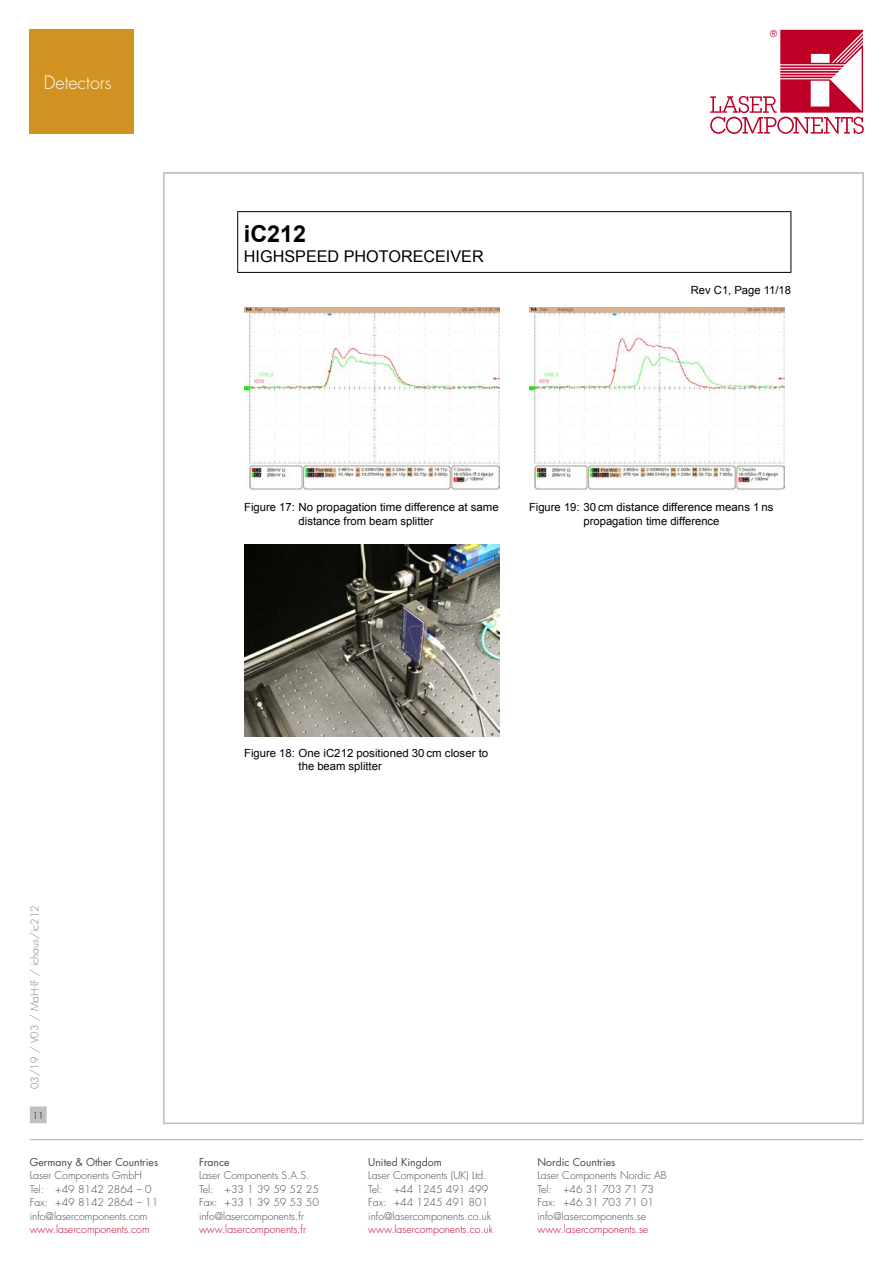
<style>
.page{position:relative;width:893px;height:1263px;background:#fff}
.page>*{position:absolute;margin:0;border:0;box-sizing:border-box;transform-origin:0 0}
.t1{font:700 23.4px "Arial";color:#000}
.t2{font:300 18px "Futura Std";color:#fff}
.t3{font:16.2px "Arial";color:#000}
.t4{font:11.25px/13.5px "Arial";color:#000}
.t5{font:300 10.5px/13.5px "Futura Std";color:#484848}
.t6{font:300 10.5px "Futura Std";color:#be0027}
.t7{font:10.5px "Futura Std";color:#484848}
.t8{font:300 10.5px "Futura Std";color:#7c7c7c}
.t9{font:300 9px "Futura Std";color:#000}
</style>
<div class="page">
<svg style="left:710px;top:30px;width:153px;height:104px"></svg>
<hr style="left:30px;top:1139px;width:833px;height:1px;background:#c0c0c0">
<div style="left:31px;top:1107px;width:15px;height:16px;background:#c0c0c0"></div>
<div style="left:30px;top:1106px;width:17px;height:17px;border:1px solid #c0c0c0"></div>
<hr style="left:237px;top:211px;width:554px;height:1px;background:#000">
<hr style="left:237px;top:212px;width:1px;height:60px;background:#000">
<hr style="left:791px;top:212px;width:1px;height:60px;background:#000">
<hr style="left:237px;top:272px;width:554px;height:1px;background:#000">
<img style="left:244px;top:307px;width:256px;height:184px">
<img style="left:244px;top:545px;width:256px;height:191px">
<img style="left:529px;top:307px;width:255px;height:184px">
<div style="left:30px;top:30px;width:104px;height:104px;background:#d19221"></div>
<h2 class="t2" style="left:44px;top:72px;width:69px">Detectors</h2>
<h1 class="t1" style="left:244px;top:217px;width:64px">iC212</h1>
<h3 class="t3" style="left:244px;top:245px;width:241px">HIGHSPEED PHOTORECEIVER</h3>
<p class="t4" style="left:691px;top:283px;width:102px">Rev C1, Page 11/18</p>
<p class="t4" style="left:299px;top:501px;width:202px;text-indent:-54px">Figure 17: No propagation time difference at same distance from beam splitter</p>
<p class="t4" style="left:529px;top:501px;width:246px;text-align:center">Figure 19: 30 cm distance difference means 1 ns propagation time difference</p>
<p class="t4" style="left:299px;top:746px;width:191px;text-indent:-54px">Figure 18: One iC212 positioned 30 cm closer to the beam splitter</p>
<p class="t8" style="left:28px;top:1089px;width:186px;rotate:-90deg">03/19 / V03 / MaH-IF / ichaus/ic212</p>
<p class="t9" style="left:33px;top:1110px;width:13px">11</p>
<p class="t7" style="left:30px;top:1155px;width:130px">Germany &amp; Other Countries</p>
<p class="t5" style="left:30px;top:1169px;width:130px">Laser Components GmbH<br>Tel: +49 8142 2864 – 0<br>Fax: +49 8142 2864 – 11 info@lasercomponents.com</p>
<p class="t6" style="left:30px;top:1223px;width:121px">www.lasercomponents.com</p>
<p class="t7" style="left:199px;top:1155px;width:32px">France</p>
<p class="t5" style="left:199px;top:1169px;width:121px">Laser Components S.A.S.<br>Tel: +33 1 39 59 52 25<br>Fax: +33 1 39 59 53 50 info@lasercomponents.fr</p>
<p class="t6" style="left:199px;top:1223px;width:108px">www.lasercomponents.fr</p>
<p class="t7" style="left:368px;top:1155px;width:75px">United Kingdom</p>
<p class="t5" style="left:368px;top:1169px;width:124px">Laser Components (UK) Ltd.<br>Tel: +44 1245 491 499<br>Fax: +44 1245 491 801 info@lasercomponents.co.uk</p>
<p class="t6" style="left:368px;top:1223px;width:126px">www.lasercomponents.co.uk</p>
<p class="t7" style="left:537px;top:1155px;width:79px">Nordic Countries</p>
<p class="t5" style="left:537px;top:1169px;width:131px">Laser Components Nordic AB<br>Tel: +46 31 703 71 73<br>Fax: +46 31 703 71 01 info@lasercomponents.se</p>
<p class="t6" style="left:537px;top:1223px;width:112px">www.lasercomponents.se</p>
</div>
